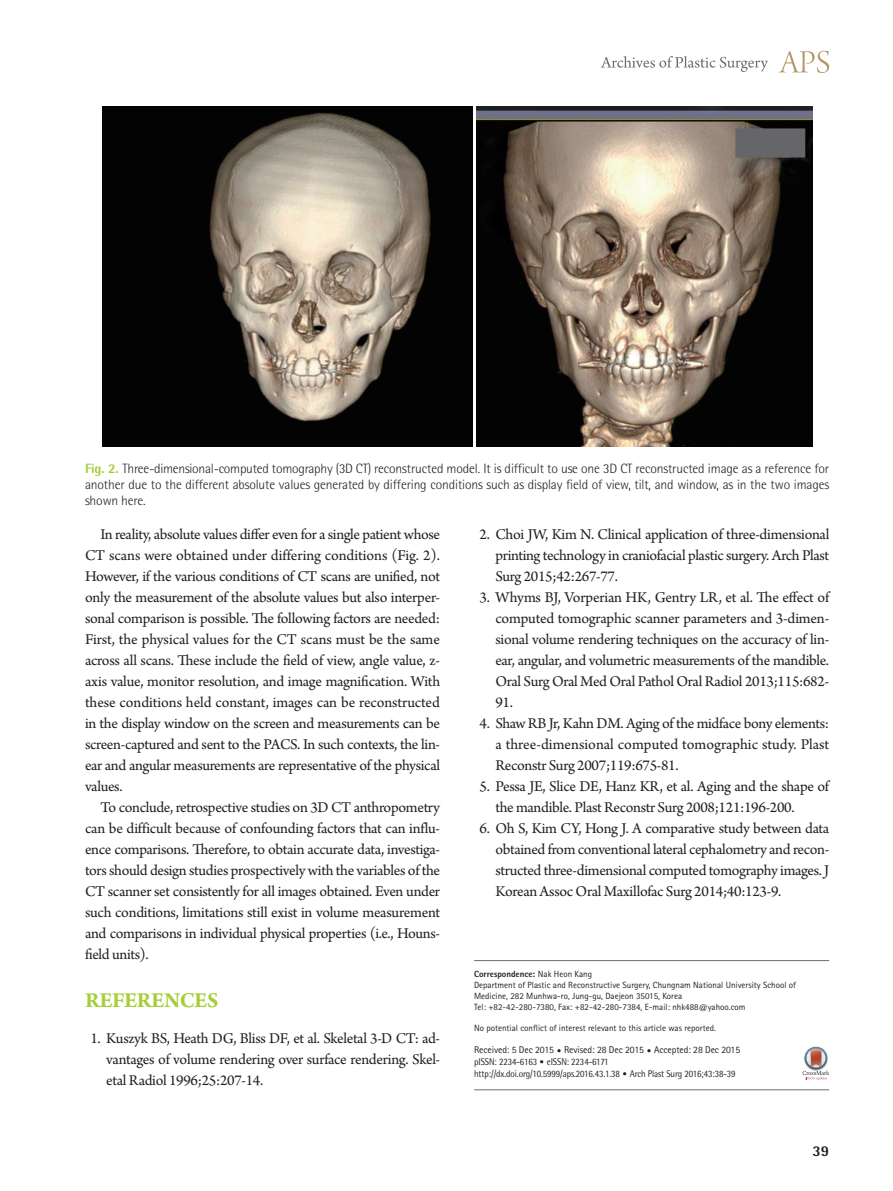
<style>
.page{position:relative;width:893px;height:1191px;background:#fff}
.page>*{position:absolute;margin:0;border:0;box-sizing:border-box;transform-origin:0 0}
.대제목{font:700 22.5px "Arno Pro";letter-spacing:-.02em;color:#a6ce39}
.본문_성형{font:15.75px/21px "Arno Pro";letter-spacing:-.02em;color:#231f20;text-align:justify}
.참고문헌{font:15.75px/21px "Arno Pro";letter-spacing:-.02em;color:#231f20;text-align:justify}
.t1{font:800 15px "Rotis Semi Sans Std";color:#231f20}
.그림제목{font:300 13.5px/15.8px "Rotis Semi Sans Std";letter-spacing:-.01em;color:#231f20;text-align:justify}
.t2{font:9.75px/11.7px "Rotis Semi Sans Std";letter-spacing:-.01em;color:#231f20;scale:.91 1}
.성형_이미지__교신주소{font:9px/10.8px "Rotis Sans Serif Std";color:#231f20}
.성형_이미지__교신주소-2{font:800 9px "Rotis Sans Serif Std";color:#231f20}
.s1{font-weight:800;color:#a6ce39}
.s2{font-weight:400}
.s3{font-family:"Rotis Sans Serif Std"}
.s4{font-family:"DIN Pro";font-weight:300}
</style>
<div class="page">
<svg style="left:779px;top:51px;width:50px;height:22px"></svg>
<svg style="left:601px;top:56px;width:167px;height:16px"></svg>
<hr style="left:474px;top:1089px;width:355px;height:1px;background:#6c6d70">
<hr style="left:474px;top:960px;width:355px;height:1px;background:#6c6d70">
<img style="left:102px;top:106px;width:370px;height:340px">
<img style="left:476px;top:106px;width:336px;height:340px">
<svg style="left:803px;top:1047px;width:26px;height:33px"></svg>
<p class="그림제목" style="left:85px;top:461px;width:746px"><span class="s1">Fig. 2.</span> Three-dimensional-computed tomography (3D CT) reconstructed model. It is difficult to use one 3D CT reconstructed image as a reference for another due to the different absolute values generated by differing conditions such as display field of view, tilt, and window, as in the two images shown here.</p>
<p class="본문_성형" style="left:85px;top:525px;width:357px;text-indent:15px">In reality, absolute values differ even for a single patient whose CT scans were obtained under differing conditions (Fig. 2).<br>However, if the various conditions of CT scans are unified, not only the measurement of the absolute values but also interper&shy;sonal comparison is possible. The following factors are needed:<br>First, the physical values for the CT scans must be the same across all scans. These include the field of view, angle value, z&shy;axis value, monitor resolution, and image magnification. With these conditions held constant, images can be reconstructed in the display window on the screen and measurements can be screen-captured and sent to the PACS. In such contexts, the lin&shy;ear and angular measurements are representative of the physical values.</p>
<p class="본문_성형" style="left:85px;top:798px;width:357px;text-indent:15px">To conclude, retrospective studies on 3D CT anthropometry can be difficult because of confounding factors that can influ&shy;ence comparisons. Therefore, to obtain accurate data, investiga&shy;tors should design studies prospectively with the variables of the CT scanner set consistently for all images obtained. Even under such conditions, limitations still exist in volume measurement and comparisons in individual physical properties (i.e., Houns&shy;field units).</p>
<p class="대제목" style="left:85px;top:987px;width:135px">REFERENCES</p>
<p class="참고문헌" style="left:106px;top:1029px;width:335px;text-indent:-16px">1. Kuszyk BS, Heath DG, Bliss DF, et al. Skeletal 3-D CT: ad&shy;vantages of volume rendering over surface rendering. Skel&shy;etal Radiol 1996;25:207-14.</p>
<p class="참고문헌" style="left:495px;top:525px;width:335px;text-indent:-16px">2. Choi JW, Kim N. Clinical application of three-dimensional printing technology in craniofacial plastic surgery. Arch Plast Surg 2015;42:267-77.</p>
<p class="참고문헌" style="left:495px;top:588px;width:335px;text-indent:-16px">3. Whyms BJ, Vorperian HK, Gentry LR, et al. The effect of computed tomographic scanner parameters and 3-dimen&shy;sional volume rendering techniques on the accuracy of lin&shy;ear, angular, and volumetric measurements of the mandible.<br>Oral Surg Oral Med Oral Pathol Oral Radiol 2013;115:682- 91.</p>
<p class="참고문헌" style="left:495px;top:714px;width:335px;text-indent:-16px">4. Shaw RB Jr, Kahn DM. Aging of the midface bony elements: a three-dimensional computed tomographic study. Plast Reconstr Surg 2007;119:675-81.</p>
<p class="참고문헌" style="left:495px;top:777px;width:335px;text-indent:-16px">5. Pessa JE, Slice DE, Hanz KR, et al. Aging and the shape of the mandible. Plast Reconstr Surg 2008;121:196-200.</p>
<p class="참고문헌" style="left:495px;top:819px;width:335px;text-indent:-16px">6. Oh S, Kim CY, Hong J. A comparative study between data obtained from conventional lateral cephalometry and recon&shy;structed three-dimensional computed tomography images. J Korean Assoc Oral Maxillofac Surg 2014;40:123-9.</p>
<p class="성형_이미지__교신주소-2" style="left:474px;top:968px;width:119px">Correspondence: <span class="s2">Nak Heon Kang</span></p>
<p class="성형_이미지__교신주소" style="left:474px;top:979px;width:323px">Department of Plastic and Reconstructive Surgery, Chungnam National University School of<br>Medicine, 282 Munhwa-ro, Jung-gu, Daejeon 35015, Korea</p>
<p class="성형_이미지__교신주소" style="left:474px;top:1001px;width:273px">Tel: +82-42-280-7380, Fax: +82-42-280-7384, E-mail: nhk488@yahoo.com</p>
<p class="성형_이미지__교신주소" style="left:474px;top:1022px;width:243px">No potential conflict of interest relevant to this article was reported.</p>
<p class="t2" style="left:474px;top:1044px;width:294px"><span class="s3">Received: 5 Dec 2015</span> <span class="s4">•</span> <span class="s3">Revised: 28 Dec 2015</span> <span class="s4">•</span> <span class="s3">Accepted: 28 Dec 2015 </span>pISSN: 2234-6163 <span class="s4">•</span> eISSN: 2234-6171 http://dx.doi.org/10.5999/aps.2016.43.1.38 <span class="s4">•</span> Arch Plast Surg 2016;43:38-39</p>
<p class="t1" style="left:812px;top:1141px;width:18px">39</p>
</div>
